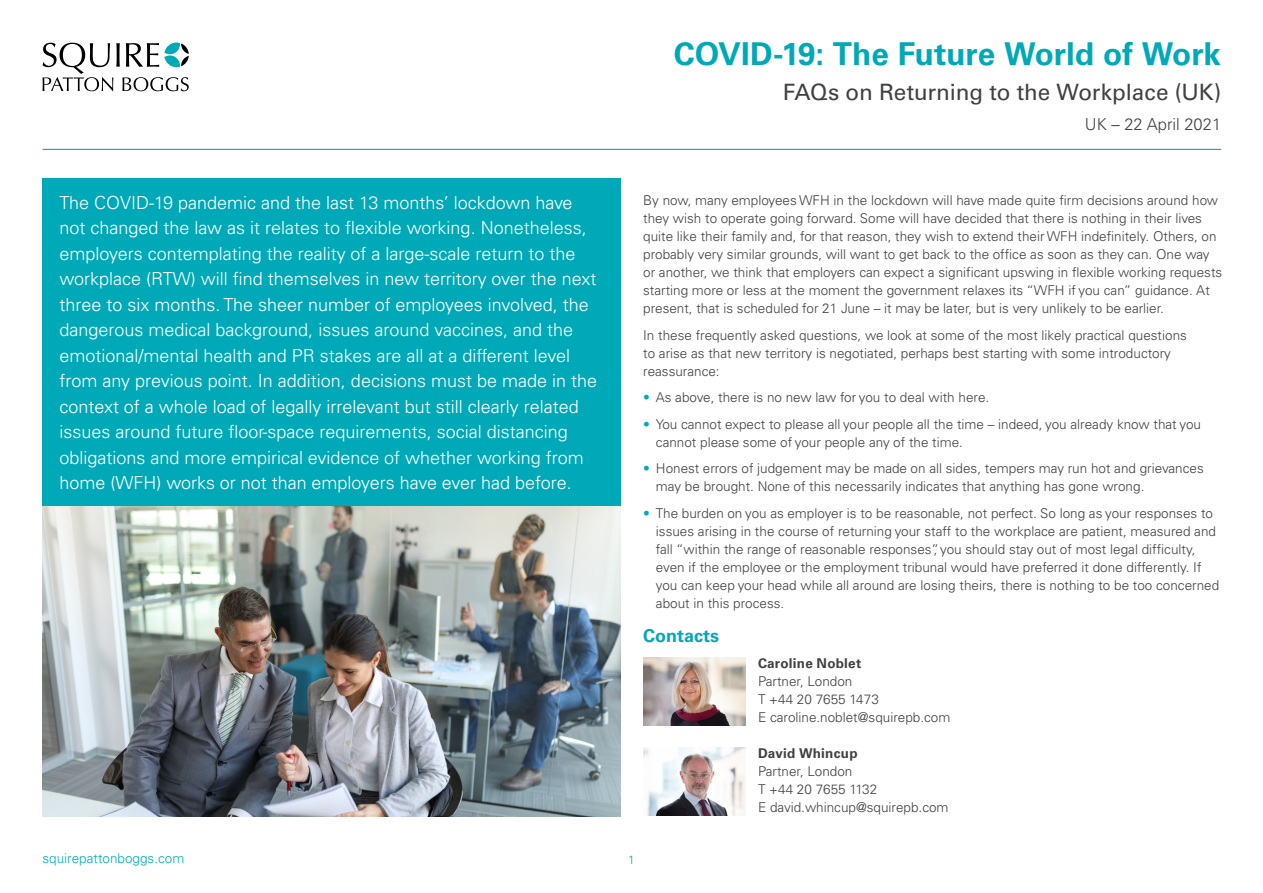
<style>
.page{position:relative;width:1263px;height:893px;background:#fff}
.page>*{position:absolute;margin:0;border:0;box-sizing:border-box;transform-origin:0 0}
.t1{font:700 31.5px "Univers LTCYR 65";color:#00a9b7}
.t2{font:22.5px "Univers LTCYR 55 Roman";letter-spacing:-.005em;color:#414042}
.t3{font:300 18px/25.5px "Univers LTCYR 45";color:#fff}
.t4{font:700 18px "Univers LTCYR 65";color:#00a9b7}
.t5{font:300 16.5px "Univers LTCYR 45";color:#414042}
.t6{font:300 13.5px/18px "Univers LTCYR 45";color:#414042}
.t7{font:700 13.5px "Univers LTCYR 65";letter-spacing:.015em;color:#414042}
.t8{font:300 13.5px "Univers LTCYR 45";color:#00afbc}
.t9{font:300 12px "Univers LTCYR 45";color:#00a9b7}
.s1{color:#00a9b7}
</style>
<div class="page">
<svg style="left:43px;top:43px;width:146px;height:48px"></svg>
<hr style="left:43px;top:149px;width:1178px;height:1px;background:#00a9b7">
<img style="left:43px;top:506px;width:578px;height:310px">
<div style="left:43px;top:179px;width:578px;height:327px;background:#00a9b7"></div>
<img style="left:643px;top:657px;width:102px;height:68px">
<img style="left:643px;top:747px;width:102px;height:68px">
<h1 class="t1" style="left:674px;top:32px;width:549px">COVID-19: The Future World of Work</h1>
<h2 class="t2" style="left:783px;top:76px;width:440px">FAQs on Returning to the Workplace (UK)</h2>
<p class="t5" style="left:1085px;top:113px;width:138px">UK – 22 April 2021</p>
<p class="t3" style="left:60px;top:189px;width:539px">The COVID-19 pandemic and the last 13 months’ lockdown have not changed the law as it relates to flexible working. Nonetheless, employers contemplating the reality of a large-scale return to the workplace (RTW) will find themselves in new territory over the next three to six months. The sheer number of employees involved, the dangerous medical background, issues around vaccines, and the emotional/mental health and PR stakes are all at a different level from any previous point. In addition, decisions must be made in the context of a whole load of legally irrelevant but still clearly related issues around future floor-space requirements, social distancing obligations and more empirical evidence of whether working from home (WFH) works or not than employers have ever had before.</p>
<p class="t6" style="left:643px;top:191px;width:581px">By now, many employees WFH in the lockdown will have made quite firm decisions around how they wish to operate going forward. Some will have decided that there is nothing in their lives quite like their family and, for that reason, they wish to extend their WFH indefinitely. Others, on probably very similar grounds, will want to get back to the office as soon as they can. One way or another, we think that employers can expect a significant upswing in flexible working requests starting more or less at the moment the government relaxes its “WFH if you can” guidance. At present, that is scheduled for 21 June – it may be later, but is very unlikely to be earlier.</p>
<p class="t6" style="left:643px;top:326px;width:545px">In these frequently asked questions, we look at some of the most likely practical questions to arise as that new territory is negotiated, perhaps best starting with some introductory reassurance:</p>
<p class="t6" style="left:643px;top:388px;width:348px"><span class="s1">•</span> As above, there is no new law for you to deal with here.</p>
<p class="t6" style="left:656px;top:415px;width:547px;text-indent:-13px"><span class="s1">•</span> You cannot expect to please all your people all the time – indeed, you already know that you cannot please some of your people any of the time.</p>
<p class="t6" style="left:656px;top:459px;width:549px;text-indent:-13px"><span class="s1">•</span> Honest errors of judgement may be made on all sides, tempers may run hot and grievances may be brought. None of this necessarily indicates that anything has gone wrong.</p>
<p class="t6" style="left:656px;top:504px;width:565px;text-indent:-13px"><span class="s1">•</span> The burden on you as employer is to be reasonable, not perfect. So long as your responses to issues arising in the course of returning your staff to the workplace are patient, measured and fall “within the range of reasonable responses”, you should stay out of most legal difficulty, even if the employee or the employment tribunal would have preferred it done differently. If you can keep your head while all around are losing theirs, there is nothing to be too concerned about in this process.</p>
<h3 class="t4" style="left:643px;top:623px;width:78px">Contacts</h3>
<p class="t7" style="left:758px;top:654px;width:105px">Caroline Noblet</p>
<p class="t6" style="left:758px;top:672px;width:194px">Partner, London<br>T +44 20 7655 1473<br>E caroline.noblet@squirepb.com</p>
<p class="t7" style="left:758px;top:744px;width:101px">David Whincup</p>
<p class="t6" style="left:758px;top:762px;width:192px">Partner, London<br>T +44 20 7655 1132<br>E david.whincup@squirepb.com</p>
<p class="t8" style="left:43px;top:850px;width:143px">squirepattonboggs.com</p>
<p class="t9" style="left:628px;top:851px;width:8px">1</p>
</div>
